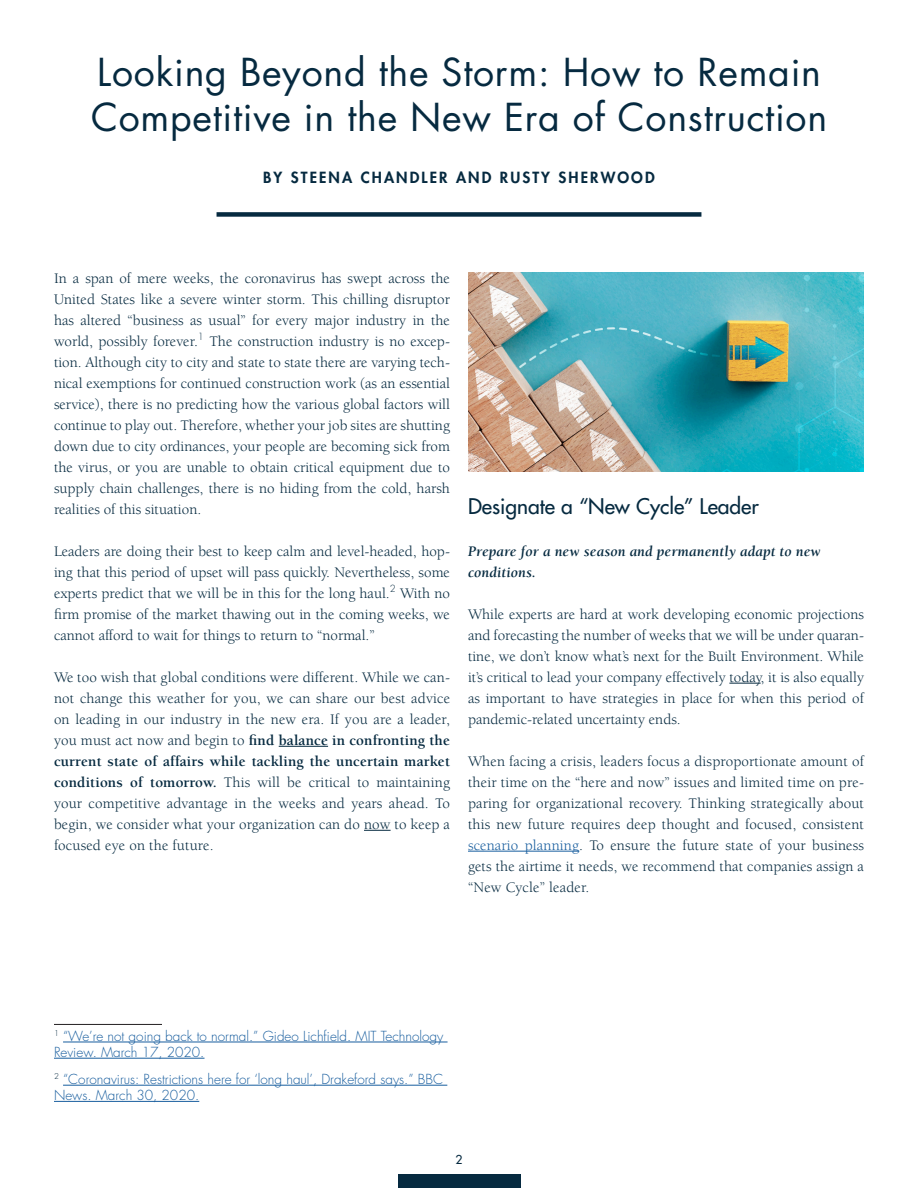
<style>
.page{position:relative;width:918px;height:1188px;background:#fff}
.page>*{position:absolute;margin:0;border:0;box-sizing:border-box;transform-origin:0 0}
.Brochure_Title{font:37.5px/45px "Futura Std";letter-spacing:.02em;color:#062a40}
.t1{font:500 21px "Futura Std";color:#062a40}
.t2{font:15px/21px "Berkeley Std";color:#062a40;text-align:justify}
.t3{font:italic 700 15px/21px "Berkeley Std";letter-spacing:.01em;color:#062a40}
.Subhead{font:800 15px "Futura Std";letter-spacing:.14em;color:#062a40}
.Footnote{font:300 13.5px/16.2px "Futura Std";color:#175d9e}
.t4{font:500 12px "Futura Std";color:#062a40}
.s1{font-weight:700}
.s2{color:#175d9e}
</style>
<div class="page">
<div style="left:398px;top:1174px;width:122px;height:14px;background:#062a40"></div>
<hr style="left:279px;top:746px;width:49px;height:1px;background:#062a40">
<svg style="left:364px;top:830px;width:27px;height:1px"></svg>
<hr style="left:54px;top:1024px;width:108px;height:1px;background:#231f20">
<hr style="left:63px;top:1042px;width:385px;height:1px;background:#175d9e">
<hr style="left:54px;top:1058px;width:151px;height:1px;background:#175d9e">
<hr style="left:63px;top:1085px;width:384px;height:1px;background:#175d9e">
<hr style="left:54px;top:1101px;width:145px;height:1px;background:#175d9e">
<hr style="left:729px;top:683px;width:32px;height:1px;background:#062a40">
<hr style="left:468px;top:851px;width:111px;height:1px;background:#175d9e">
<div style="left:217px;top:212px;width:484px;height:5px;background:#062a40"></div>
<img style="left:469px;top:273px;width:394px;height:198px">
<p class="Brochure_Title" style="left:91px;top:50px;width:738px">Looking Beyond the Storm: How to Remain<br>Competitive in the New Era of Construction</p>
<p class="Subhead" style="left:263px;top:168px;width:393px">BY STEENA CHANDLER AND RUSTY SHERWOOD</p>
<p class="t2" style="left:54px;top:268px;width:398px">In a span of mere weeks, the coronavirus has swept across the United States like a severe winter storm. This chilling disruptor has altered “business as usual” for every major industry in the world, possibly forever.<sup>1</sup> The construction industry is no excep&shy;tion. Although city to city and state to state there are varying tech&shy;nical exemptions for continued construction work (as an essential service), there is no predicting how the various global factors will continue to play out. Therefore, whether your job sites are shutting down due to city ordinances, your people are becoming sick from the virus, or you are unable to obtain critical equipment due to supply chain challenges, there is no hiding from the cold, harsh realities of this situation.</p>
<p class="t2" style="left:54px;top:541px;width:398px">Leaders are doing their best to keep calm and level-headed, hop&shy;ing that this period of upset will pass quickly. Nevertheless, some experts predict that we will be in this for the long haul.<sup>2</sup> With no firm promise of the market thawing out in the coming weeks, we cannot afford to wait for things to return to “normal.”</p>
<p class="t2" style="left:54px;top:667px;width:398px">We too wish that global conditions were different. While we can&shy;not change this weather for you, we can share our best advice on leading in our industry in the new era. If you are a leader, you must act now and begin to <span class="s1">find balance in confronting the current state of affairs while tackling the uncertain market conditions of tomorrow.</span> This will be critical to maintaining your competitive advantage in the weeks and years ahead. To begin, we consider what your organization can do now to keep a focused eye on the future.</p>
<p class="t1" style="left:468px;top:493px;width:292px">Designate a “New Cycle” Leader</p>
<p class="t3" style="left:468px;top:541px;width:354px">Prepare for a new season and permanently adapt to new conditions.</p>
<p class="t2" style="left:468px;top:604px;width:398px">While experts are hard at work developing economic projections and forecasting the number of weeks that we will be under quaran&shy;tine, we don’t know what’s next for the Built Environment. While it’s critical to lead your company effectively today, it is also equally as important to have strategies in place for when this period of pandemic-related uncertainty ends.</p>
<p class="t2" style="left:468px;top:751px;width:398px">When facing a crisis, leaders focus a disproportionate amount of their time on the “here and now” issues and limited time on pre&shy;paring for organizational recovery. Thinking strategically about this new future requires deep thought and focused, consistent <span class="s2">scenario planning</span>. To ensure the future state of your business gets the airtime it needs, we recommend that companies assign a “New Cycle” leader.</p>
<p class="Footnote" style="left:54px;top:1028px;width:391px"><sup>1</sup> “We’re not going back to normal.” Gideo Lichfield. MIT Technology<br>Review. March 17, 2020.</p>
<p class="Footnote" style="left:54px;top:1071px;width:391px"><sup>2</sup> “Coronavirus: Restrictions here for ‘long haul’, Drakeford says.” BBC<br>News. March 30, 2020.</p>
<p class="t4" style="left:456px;top:1152px;width:8px">2</p>
</div>
